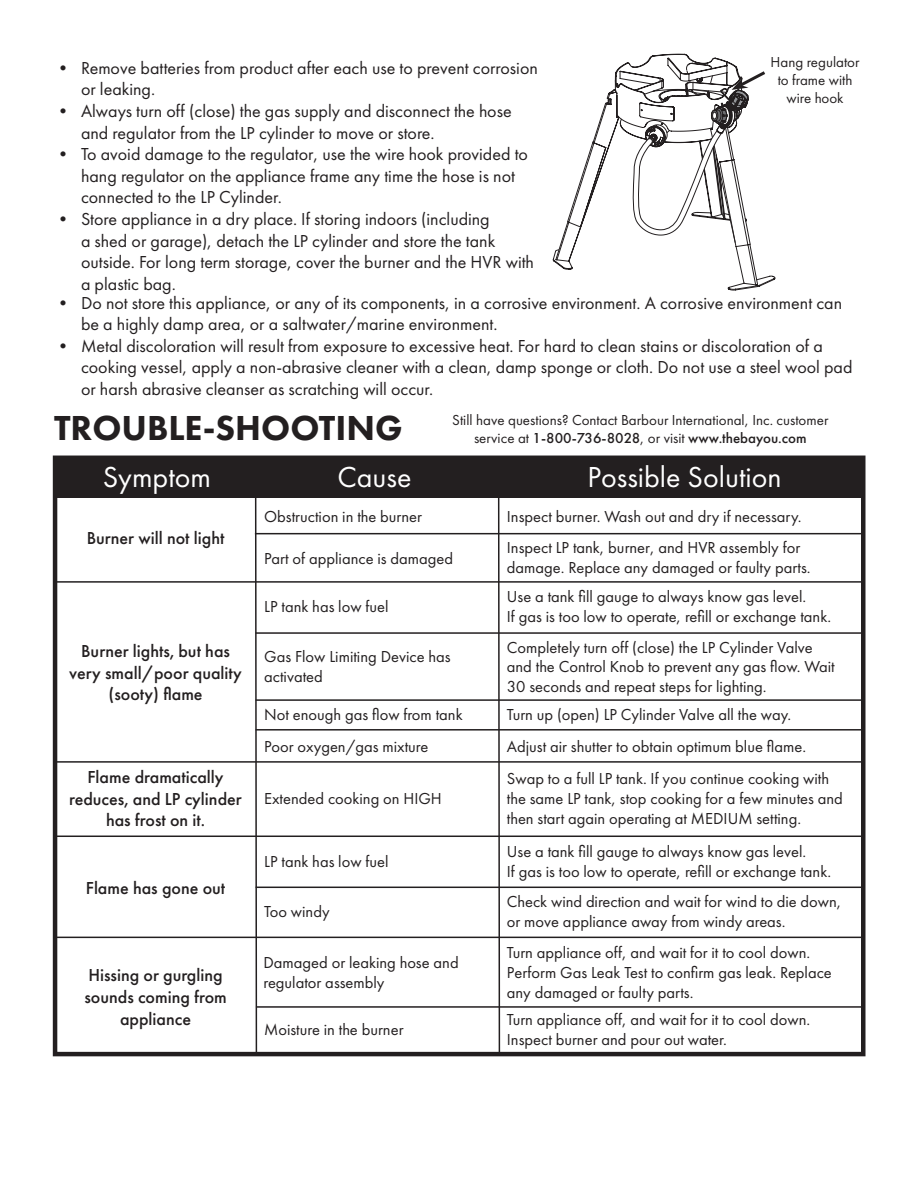
<style>
.page{position:relative;width:918px;height:1188px;background:#fff}
.page>*{position:absolute;margin:0;border:0;box-sizing:border-box;transform-origin:0 0}
.t1{font:800 36px "Futura PT";color:#231f20}
.t2{font:30px "Futura PT";color:#fff}
.t3{font:18px/21.6px "Futura PT";color:#231f20}
.t4{font:500 18px/21.6px "Futura PT";color:#231f20;text-align:center}
.t5{font:16.5px/19.8px "Futura PT";color:#231f20}
.t6{font:15px/18px "Futura PT";color:#231f20;text-align:center}
.t7{font:500 15px "Futura PT";color:#231f20}
.s1{font-weight:400}
</style>
<div class="page">
<div style="left:54px;top:457px;width:809px;height:41px;background:#231f20"></div>
<svg style="left:254px;top:498px;width:4px;height:553px"></svg>
<svg style="left:497px;top:498px;width:4px;height:553px"></svg>
<hr style="left:255px;top:533px;width:608px;height:1px;background:#231f20">
<hr style="left:53px;top:581px;width:810px;height:2px;background:#231f20">
<hr style="left:53px;top:761px;width:810px;height:2px;background:#231f20">
<hr style="left:53px;top:937px;width:810px;height:1px;background:#231f20">
<hr style="left:53px;top:836px;width:810px;height:1px;background:#231f20">
<hr style="left:256px;top:632px;width:607px;height:2px;background:#231f20">
<hr style="left:256px;top:699px;width:607px;height:2px;background:#231f20">
<hr style="left:256px;top:887px;width:607px;height:1px;background:#231f20">
<hr style="left:256px;top:1006px;width:608px;height:2px;background:#231f20">
<hr style="left:256px;top:729px;width:607px;height:2px;background:#231f20">
<div style="left:53px;top:456px;width:813px;height:600px;border:4px solid #231f20"></div>
<svg style="left:553px;top:58px;width:223px;height:231px"></svg>
<svg style="left:567px;top:62px;width:202px;height:185px"></svg>
<p class="t6" style="left:771px;top:53px;width:90px">Hang regulator to frame with wire hook</p>
<p class="t3" style="left:81px;top:57px;width:458px;text-indent:-27px">• Remove batteries from product after each use to prevent corrosion or leaking.</p>
<p class="t3" style="left:81px;top:100px;width:432px;text-indent:-27px">• Always turn off (close) the gas supply and disconnect the hose and regulator from the LP cylinder to move or store.</p>
<p class="t3" style="left:81px;top:143px;width:448px;text-indent:-27px">• To avoid damage to the regulator, use the wire hook provided to hang regulator on the appliance frame any time the hose is not connected to the LP Cylinder.</p>
<p class="t3" style="left:81px;top:208px;width:455px;text-indent:-27px">• Store appliance in a dry place. If storing indoors (including<br>a shed or garage), detach the LP cylinder and store the tank outside. For long term storage, cover the burner and the HVR with a plastic bag.</p>
<p class="t3" style="left:81px;top:292px;width:763px;text-indent:-27px">• Do not store this appliance, or any of its components, in a corrosive environment. A corrosive environment can be a highly damp area, or a saltwater/marine environment.</p>
<p class="t3" style="left:81px;top:335px;width:773px;text-indent:-27px">• Metal discoloration will result from exposure to excessive heat. For hard to clean stains or discoloration of a cooking vessel, apply a non-abrasive cleaner with a clean, damp sponge or cloth. Do not use a steel wool pad or harsh abrasive cleanser as scratching will occur.</p>
<p class="t1" style="left:54px;top:406px;width:350px">TROUBLE-SHOOTING</p>
<p class="t6" style="left:452px;top:410px;width:378px">Still have questions? Contact Barbour International, Inc. customer</p>
<p class="t7" style="left:474px;top:429px;width:334px"><span class="s1">service at</span> 1-800-736-8028<span class="s1">, or visit</span> www.thebayou.com</p>
<p class="t2" style="left:103px;top:459px;width:110px">Symptom</p>
<p class="t2" style="left:337px;top:459px;width:76px">Cause</p>
<p class="t2" style="left:588px;top:459px;width:195px">Possible Solution</p>
<p class="t5" style="left:264px;top:506px;width:159px">Obstruction in the burner</p>
<p class="t5" style="left:507px;top:506px;width:296px">Inspect burner. Wash out and dry if necessary.</p>
<p class="t4" style="left:87px;top:528px;width:139px">Burner will not light</p>
<p class="t4" style="left:69px;top:640px;width:174px">Burner lights, but has very small/poor quality (sooty) flame</p>
<p class="t4" style="left:69px;top:766px;width:174px">Flame dramatically reduces, and LP cylinder has frost on it.</p>
<p class="t4" style="left:86px;top:877px;width:141px">Flame has gone out</p>
<p class="t4" style="left:84px;top:965px;width:144px">Hissing or gurgling sounds coming from appliance</p>
<p class="t5" style="left:264px;top:548px;width:190px">Part of appliance is damaged</p>
<p class="t5" style="left:264px;top:596px;width:126px">LP tank has low fuel</p>
<p class="t5" style="left:264px;top:647px;width:188px">Gas Flow Limiting Device has activated</p>
<p class="t5" style="left:264px;top:705px;width:200px">Not enough gas flow from tank</p>
<p class="t5" style="left:507px;top:537px;width:305px">Inspect LP tank, burner, and HVR assembly for damage. Replace any damaged or faulty parts.</p>
<p class="t5" style="left:507px;top:586px;width:326px">Use a tank fill gauge to always know gas level.<br>If gas is too low to operate, refill or exchange tank.</p>
<p class="t5" style="left:507px;top:637px;width:329px">Completely turn off (close) the LP Cylinder Valve and the Control Knob to prevent any gas flow. Wait<br>30 seconds and repeat steps for lighting.</p>
<p class="t5" style="left:507px;top:705px;width:286px">Turn up (open) LP Cylinder Valve all the way.</p>
<p class="t5" style="left:264px;top:736px;width:166px">Poor oxygen/gas mixture</p>
<p class="t5" style="left:507px;top:736px;width:301px">Adjust air shutter to obtain optimum blue flame.</p>
<p class="t5" style="left:264px;top:789px;width:179px">Extended cooking on HIGH</p>
<p class="t5" style="left:264px;top:851px;width:126px">LP tank has low fuel</p>
<p class="t5" style="left:264px;top:902px;width:67px">Too windy</p>
<p class="t5" style="left:264px;top:952px;width:197px">Damaged or leaking hose and regulator assembly</p>
<p class="t5" style="left:507px;top:769px;width:338px">Swap to a full LP tank. If you continue cooking with the same LP tank, stop cooking for a few minutes and then start again operating at MEDIUM setting.</p>
<p class="t5" style="left:507px;top:841px;width:326px">Use a tank fill gauge to always know gas level.<br>If gas is too low to operate, refill or exchange tank.</p>
<p class="t5" style="left:507px;top:892px;width:336px">Check wind direction and wait for wind to die down, or move appliance away from windy areas.</p>
<p class="t5" style="left:507px;top:942px;width:326px">Turn appliance off, and wait for it to cool down.<br>Perform Gas Leak Test to confirm gas leak. Replace any damaged or faulty parts.</p>
<p class="t5" style="left:264px;top:1020px;width:141px">Moisture in the burner</p>
<p class="t5" style="left:507px;top:1010px;width:305px">Turn appliance off, and wait for it to cool down.<br>Inspect burner and pour out water.</p>
</div>
